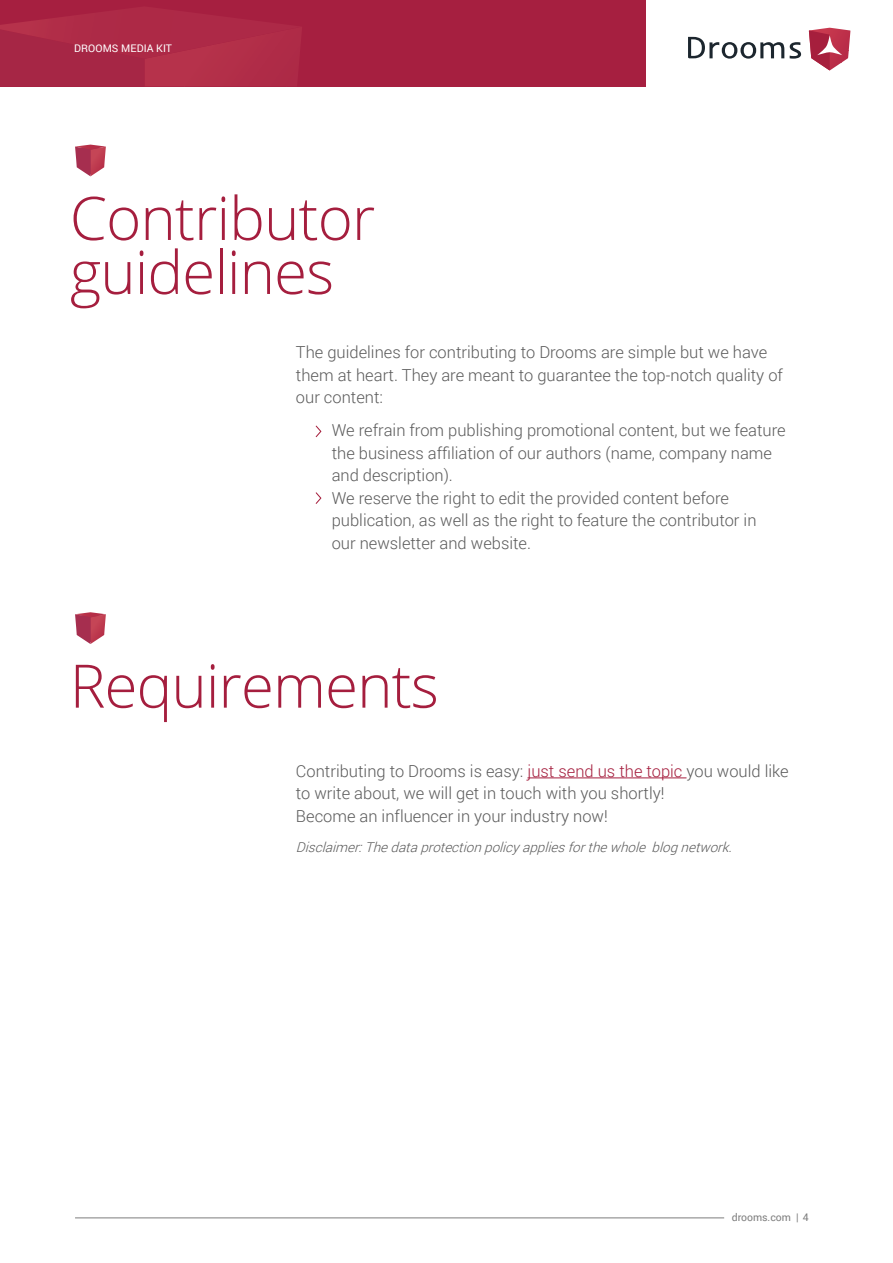
<style>
.page{position:relative;width:893px;height:1263px;background:#fff}
.page>*{position:absolute;margin:0;border:0;box-sizing:border-box;transform-origin:0 0}
.t1{font:300 60px/54px "Open Sans";letter-spacing:-.015em;color:#a51e3e}
.t2{font:300 16.5px/22.5px "Roboto";color:#5a5a5a}
.t3{font:italic 300 13.5px "Roboto";color:#5a5a5a}
.t4{font:10.5px "Roboto";letter-spacing:.005em;color:#fff}
.t5{font:10.5px "Roboto";letter-spacing:-.005em;color:#7e7e7e}
.s1{color:#a51e3e}
</style>
<div class="page">
<div style="left:0;top:0;width:646px;height:87px;background:#a61f40"></div>
<svg style="left:0;top:10px;width:302px;height:77px"></svg>
<svg style="left:809px;top:28px;width:41px;height:42px"></svg>
<svg style="left:688px;top:37px;width:96px;height:22px"></svg>
<svg style="left:790px;top:42px;width:11px;height:17px"></svg>
<hr style="left:75px;top:1217px;width:649px;height:1px;background:#7e7e7e">
<hr style="left:527px;top:777px;width:159px;height:1px;background:#a51e3e">
<svg style="left:316px;top:426px;width:5px;height:11px"></svg>
<svg style="left:316px;top:492px;width:5px;height:12px"></svg>
<svg style="left:75px;top:145px;width:31px;height:31px"></svg>
<svg style="left:75px;top:612px;width:31px;height:32px"></svg>
<p class="t4" style="left:74px;top:41px;width:99px">DROOMS MEDIA KIT</p>
<h1 class="t1" style="left:70px;top:190px;width:307px">Contributor guidelines</h1>
<p class="t2" style="left:296px;top:340px;width:489px">The guidelines for contributing to Drooms are simple but we have them at heart. They are meant to guarantee the top-notch quality of our content:</p>
<p class="t2" style="left:332px;top:419px;width:455px">We refrain from publishing promotional content, but we feature the business affiliation of our authors (name, company name and description).<br>We reserve the right to edit the provided content before publication, as well as the right to feature the contributor in<br>our newsletter and website.</p>
<h1 class="t1" style="left:70px;top:657px;width:371px">Requirements</h1>
<p class="t2" style="left:296px;top:759px;width:494px">Contributing to Drooms is easy: <span class="s1">just send us the topic</span> you would like to write about, we will get in touch with you shortly!<br>Become an influencer in your industry now!</p>
<p class="t3" style="left:296px;top:837px;width:442px">Disclaimer:Thedataprotectionpolicyappliesforthewhole blognetwork.</p>
<p class="t5" style="left:732px;top:1209px;width:78px">drooms.com | 4</p>
</div>
